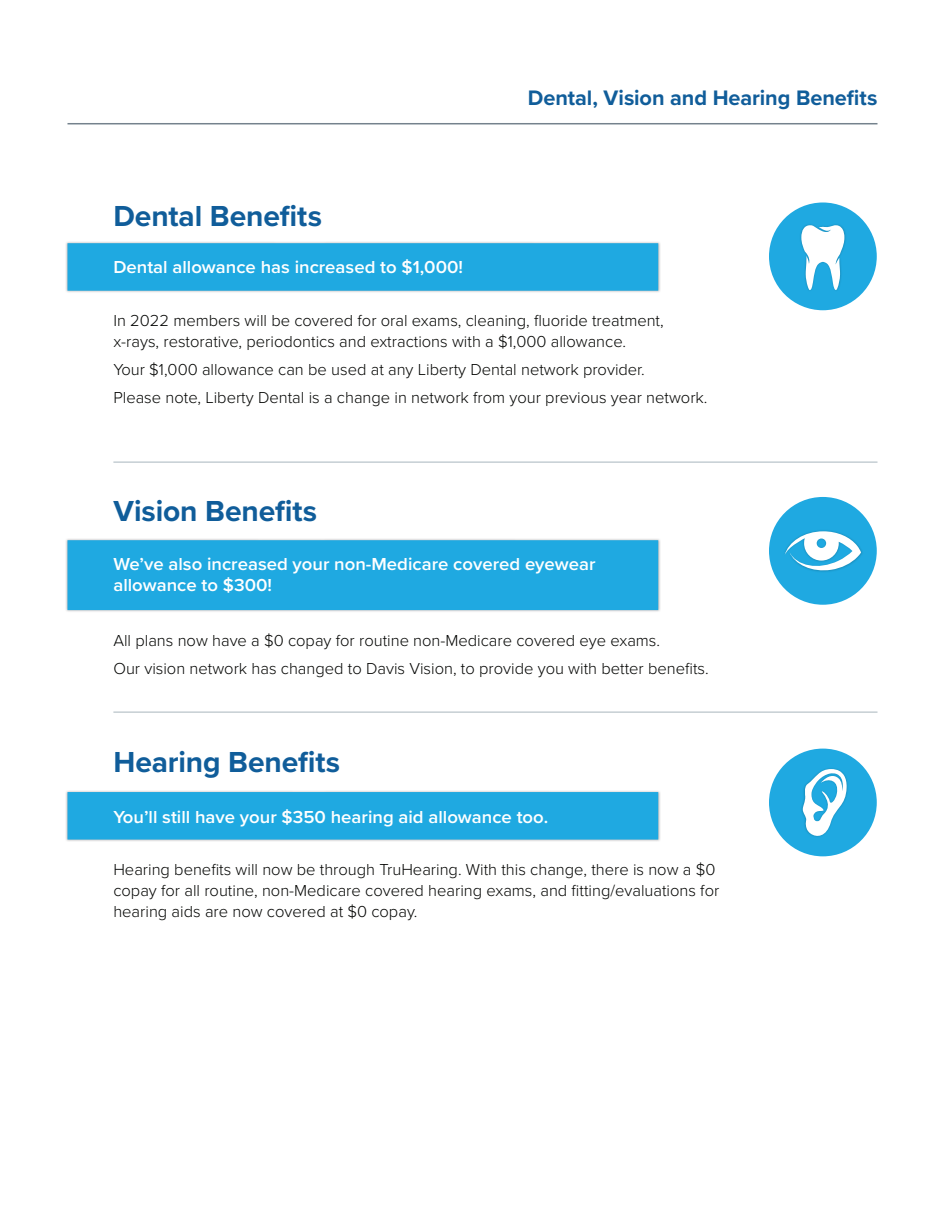
<style>
.page{position:relative;width:945px;height:1215px;background:#fff}
.page>*{position:absolute;margin:0;border:0;box-sizing:border-box;transform-origin:0 0}
.t1{font:700 30px "Proxima Nova";letter-spacing:-.005em;color:#105d9a}
.t2{font:700 21.75px "Proxima Nova";letter-spacing:-.005em;color:#105d9a}
.t3{font:600 18px/21.6px "Proxima Nova";color:#fff}
.t4{font:300 16.5px/21px "Proxima Nova";color:#040503}
</style>
<div class="page">
<hr style="left:68px;top:123px;width:810px;height:1px;background:#75828d">
<div style="left:769px;top:203px;width:108px;height:107px;background:#1fa9e1;border-radius:50%"></div>
<img style="left:800px;top:224px;width:46px;height:21px">
<svg style="left:801px;top:225px;width:43px;height:65px"></svg>
<div style="left:65px;top:241px;width:596px;height:52px;background:#e3e2e3"></div>
<div style="left:67px;top:243px;width:591px;height:48px;background:#1fa9e1"></div>
<hr style="left:113px;top:711px;width:764px;height:2px;background:#c5ced3">
<div style="left:769px;top:749px;width:108px;height:107px;background:#1fa9e1;border-radius:50%"></div>
<img style="left:801px;top:768px;width:47px;height:46px">
<svg style="left:803px;top:769px;width:44px;height:68px"></svg>
<div style="left:65px;top:790px;width:596px;height:52px;background:#e3e2e3"></div>
<div style="left:67px;top:792px;width:591px;height:48px;background:#1fa9e1"></div>
<hr style="left:113px;top:461px;width:764px;height:2px;background:#c5ced3">
<div style="left:769px;top:497px;width:108px;height:108px;background:#1fa9e1;border-radius:50%"></div>
<svg style="left:785px;top:531px;width:76px;height:41px"></svg>
<div style="left:65px;top:538px;width:596px;height:74px;background:#231f20;opacity:.35"></div>
<div style="left:67px;top:540px;width:591px;height:70px;background:#1fa9e1"></div>
<p class="t1" style="left:113px;top:194px;width:210px">Dental Benefits</p>
<p class="t3" style="left:113px;top:255px;width:351px">Dental allowance has increased to $1,000!</p>
<p class="t2" style="left:528px;top:81px;width:351px">Dental, Vision and Hearing Benefits</p>
<p class="t4" style="left:113px;top:309px;width:552px">In 2022 members will be covered for oral exams, cleaning, fluoride treatment, x-rays, restorative, periodontics and extractions with a $1,000 allowance.</p>
<p class="t4" style="left:113px;top:358px;width:533px">Your $1,000 allowance can be used at any Liberty Dental network provider.</p>
<p class="t4" style="left:113px;top:386px;width:596px">Please note, Liberty Dental is a change in network from your previous year network.</p>
<p class="t1" style="left:113px;top:488px;width:205px">Vision Benefits</p>
<p class="t3" style="left:113px;top:553px;width:484px">We’ve also increased your non-Medicare covered eyewear allowance to $300!</p>
<p class="t4" style="left:113px;top:629px;width:548px">All plans now have a $0 copay for routine non-Medicare covered eye exams.</p>
<p class="t4" style="left:113px;top:657px;width:597px">Our vision network has changed to Davis Vision, to provide you with better benefits.</p>
<p class="t1" style="left:113px;top:740px;width:228px">Hearing Benefits</p>
<p class="t3" style="left:113px;top:806px;width:436px">You’ll still have your $350 hearing aid allowance too.</p>
<p class="t4" style="left:113px;top:858px;width:607px">Hearing benefits will now be through TruHearing. With this change, there is now a $0 copay for all routine, non-Medicare covered hearing exams, and fitting/evaluations for hearing aids are now covered at $0 copay.</p>
</div>
